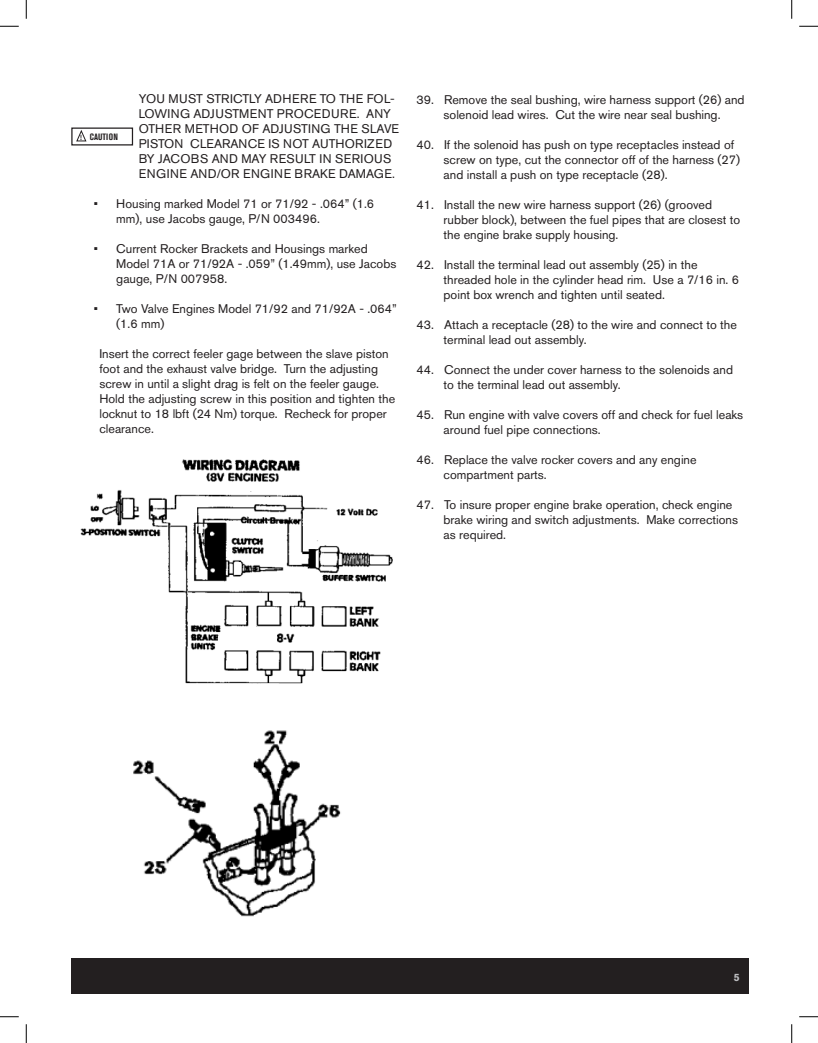
<style>
.page{position:relative;width:818px;height:1043px;background:#fff}
.page>*{position:absolute;margin:0;border:0;box-sizing:border-box;transform-origin:0 0}
.t1{font:12.5px/15px "Akzidenz Grotesk BE";color:#231f20}
.t2{font:12.5px/15px "Akzidenz Grotesk BE";letter-spacing:.02em;color:#231f20}
.t3{font:700 10.5px "Akzidenz Grotesk BE";color:#bcbdc0}
.t4{font:700 condensed 9.12px "Akzidenz Grotesk BE";letter-spacing:.02em;color:#231f20}
.s1{font-size:7.25px}
</style>
<div class="page">
<div style="left:71px;top:958px;width:677px;height:36px;background:#231f20"></div>
<div style="left:71px;top:127px;width:62px;height:18px;border:1px solid #231f20"></div>
<svg style="left:76px;top:130px;width:11px;height:12px"></svg>
<img style="left:80px;top:459px;width:313px;height:224px">
<img style="left:133px;top:730px;width:208px;height:187px">
<svg style="left:0;top:25px;width:19px;height:2px"></svg>
<svg style="left:799px;top:25px;width:19px;height:2px"></svg>
<svg style="left:0;top:1016px;width:19px;height:1px"></svg>
<svg style="left:799px;top:1016px;width:19px;height:1px"></svg>
<svg style="left:25px;top:0;width:2px;height:19px"></svg>
<svg style="left:25px;top:1024px;width:2px;height:18px"></svg>
<svg style="left:791px;top:0;width:1px;height:19px"></svg>
<svg style="left:791px;top:1024px;width:1px;height:18px"></svg>
<p class="t2" style="left:139px;top:91px;width:262px">YOU MUST STRICTLY ADHERE TO THE FOL-LOWING ADJUSTMENT PROCEDURE. ANY OTHER METHOD OF ADJUSTING THE SLAVE PISTON CLEARANCE IS NOT AUTHORIZED BY JACOBS AND MAY RESULT IN SERIOUS ENGINE AND/OR ENGINE BRAKE DAMAGE.</p>
<p class="t1" style="left:116px;top:196px;width:259px;text-indent:-22px">• Housing marked Model 71 or 71/92 - .064” (1.6 mm), use Jacobs gauge, P/N 003496.</p>
<p class="t1" style="left:116px;top:241px;width:281px;text-indent:-22px">• Current Rocker Brackets and Housings marked<br>Model 71A or 71/92A - .059” (1.49mm), use Jacobs gauge, P/N 007958.</p>
<p class="t1" style="left:116px;top:301px;width:282px;text-indent:-22px">• Two Valve Engines Model 71/92 and 71/92A - .064” (1.6 mm)</p>
<p class="t1" style="left:99px;top:346px;width:297px">Insert the correct feeler gage between the slave piston foot and the exhaust valve bridge. Turn the adjusting screw in until a slight drag is felt on the feeler gauge.<br>Hold the adjusting screw in this position and tighten the locknut to 18 lbft (24 Nm) torque. Recheck for proper clearance.</p>
<p class="t4" style="left:80px;top:132px;width:39px"><span class="s1">!</span> CAUTION</p>
<p class="t1" style="left:416px;top:92px;width:329px;text-align:center">39. Remove the seal bushing, wire harness support (26) and solenoid lead wires. Cut the wire near seal bushing.</p>
<p class="t1" style="left:443px;top:137px;width:298px;text-indent:-27px">40. If the solenoid has push on type receptacles instead of screw on type, cut the connector off of the harness (27) and install a push on type receptacle (28).</p>
<p class="t1" style="left:443px;top:197px;width:298px;text-indent:-27px">41. Install the new wire harness support (26) (grooved rubber block), between the fuel pipes that are closest to the engine brake supply housing.</p>
<p class="t1" style="left:443px;top:257px;width:297px;text-indent:-27px">42. Install the terminal lead out assembly (25) in the threaded hole in the cylinder head rim. Use a 7/16 in. 6 point box wrench and tighten until seated.</p>
<p class="t1" style="left:443px;top:317px;width:295px;text-indent:-27px">43. Attach a receptacle (28) to the wire and connect to the terminal lead out assembly.</p>
<p class="t1" style="left:443px;top:362px;width:291px;text-indent:-27px">44. Connect the under cover harness to the solenoids and to the terminal lead out assembly.</p>
<p class="t1" style="left:443px;top:407px;width:301px;text-indent:-27px">45. Run engine with valve covers off and check for fuel leaks around fuel pipe connections.</p>
<p class="t1" style="left:443px;top:452px;width:254px;text-indent:-27px">46. Replace the valve rocker covers and any engine compartment parts.</p>
<p class="t1" style="left:443px;top:497px;width:296px;text-indent:-27px">47. To insure proper engine brake operation, check engine brake wiring and switch adjustments. Make corrections as required.</p>
<p class="t3" style="left:733px;top:970px;width:7px">5</p>
</div>
